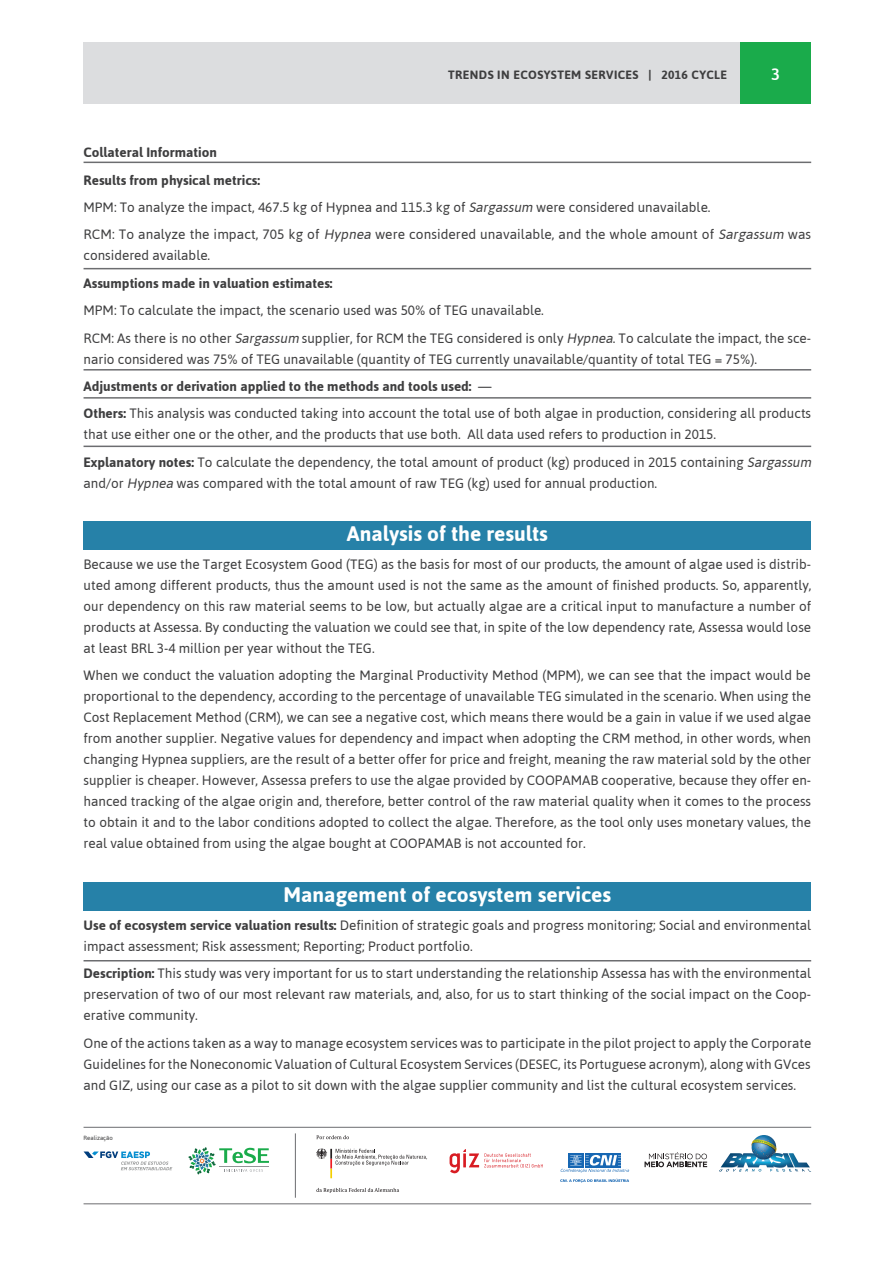
<style>
.page{position:relative;width:893px;height:1263px;background:#fff}
.page>*{position:absolute;margin:0;border:0;box-sizing:border-box;transform-origin:0 0}
.t1{font:700 21px "Asap";color:#fff}
.t2{font:500 16.5px "Asap";color:#fff}
.t3{font:13.5px/21px "Asap";color:#3e3e3f}
.t4{font:700 13.5px "Asap";color:#3e3e3f}
.t5{font:700 12px "Asap";letter-spacing:.035em;color:#3e3e3f}
.t6{font:6px "Asap";color:#3e3e3f}
.s1{font-weight:700}
.s2{font-style:italic}
</style>
<div class="page">
<div style="left:84px;top:43px;width:727px;height:61px;background:#dcdddf"></div>
<div style="left:740px;top:43px;width:71px;height:61px;background:#1aab4b"></div>
<hr style="left:84px;top:369px;width:727px;height:2px;background:#6c6d70">
<hr style="left:84px;top:268px;width:727px;height:1px;background:#6c6d70">
<hr style="left:84px;top:162px;width:727px;height:1px;background:#6c6d70">
<hr style="left:84px;top:397px;width:727px;height:2px;background:#6c6d70">
<hr style="left:84px;top:446px;width:727px;height:1px;background:#6c6d70">
<div style="left:84px;top:521px;width:727px;height:29px;background:#2681a8"></div>
<div style="left:84px;top:882px;width:727px;height:29px;background:#2681a8"></div>
<hr style="left:84px;top:960px;width:727px;height:1px;background:#6c6d70">
<hr style="left:84px;top:1203px;width:727px;height:1px;background:#6c6d70">
<hr style="left:84px;top:1127px;width:727px;height:1px;background:#6c6d70">
<svg style="left:316px;top:1148px;width:111px;height:30px"></svg>
<svg style="left:316px;top:1135px;width:33px;height:4px"></svg>
<svg style="left:316px;top:1188px;width:83px;height:5px"></svg>
<svg style="left:450px;top:1149px;width:93px;height:24px"></svg>
<svg style="left:752px;top:1135px;width:24px;height:24px"></svg>
<svg style="left:719px;top:1139px;width:91px;height:32px"></svg>
<svg style="left:644px;top:1152px;width:63px;height:15px"></svg>
<div style="left:586px;top:1153px;width:35px;height:14px;background:#1767b3"></div>
<div style="left:568px;top:1153px;width:16px;height:14px;background:#1767b3"></div>
<svg style="left:560px;top:1155px;width:69px;height:27px"></svg>
<svg style="left:188px;top:1147px;width:81px;height:27px"></svg>
<svg style="left:84px;top:1151px;width:88px;height:19px"></svg>
<hr style="left:295px;top:1133px;width:1px;height:65px;background:#6c6d70">
<p class="t5" style="left:448px;top:67px;width:280px">TRENDS IN ECOSYSTEM SERVICES | 2016 CYCLE</p>
<p class="t2" style="left:771px;top:63px;width:10px">3</p>
<p class="t3" style="left:84px;top:138px;width:729px;line-height:27.5px"><span class="s1">Collateral Information<br>Results from physical metrics:<br></span>MPM: To analyze the impact, 467.5 kg of Hypnea and 115.3 kg of <span class="s2">Sargassum</span> were considered unavailable.<br>RCM: To analyze the impact, 705 kg of <span class="s2">Hypnea</span> were considered unavailable, and the whole amount of <span class="s2">Sargassum</span> was</p>
<p class="t3" style="left:84px;top:245px;width:128px">considered available.</p>
<p class="t4" style="left:84px;top:274px;width:251px">Assumptions made in valuation estimates:</p>
<p class="t3" style="left:84px;top:296px;width:729px;line-height:27.5px">MPM: To calculate the impact, the scenario used was 50% of TEG unavailable.<br>RCM: As there is no other <span class="s2">Sargassum</span> supplier, for RCM the TEG considered is only <span class="s2">Hypnea</span>. To calculate the impact, the sce-</p>
<p class="t3" style="left:84px;top:345px;width:729px;line-height:27.5px">nario considered was 75% of TEG unavailable (quantity of TEG currently unavailable/quantity of total TEG = 75%).<br><span class="s1">Adjustments or derivation applied to the methods and tools used:</span> —<br><span class="s1">Others:</span> This analysis was conducted taking into account the total use of both algae in production, considering all products</p>
<p class="t3" style="left:84px;top:420px;width:732px;line-height:27.5px">that use either one or the other, and the products that use both. All data used refers to production in 2015.<br><span class="s1">Explanatory notes:</span> To calculate the dependency, the total amount of product (kg) produced in 2015 containing <span class="s2">Sargassum</span></p>
<p class="t3" style="left:84px;top:472px;width:575px">and/or <span class="s2">Hypnea</span> was compared with the total amount of raw TEG (kg) used for annual production.</p>
<h1 class="t1" style="left:347px;top:520px;width:202px">Analysis of the results</h1>
<p class="t3" style="left:84px;top:553px;width:730px;text-align:justify">Because we use the Target Ecosystem Good (TEG) as the basis for most of our products, the amount of algae used is distrib&shy;uted among different products, thus the amount used is not the same as the amount of finished products. So, apparently, our dependency on this raw material seems to be low, but actually algae are a critical input to manufacture a number of products at Assessa. By conducting the valuation we could see that, in spite of the low dependency rate, Assessa would lose at least BRL 3-4 million per year without the TEG.</p>
<p class="t3" style="left:84px;top:664px;width:729px;text-align:justify">When we conduct the valuation adopting the Marginal Productivity Method (MPM), we can see that the impact would be proportional to the dependency, according to the percentage of unavailable TEG simulated in the scenario. When using the Cost Replacement Method (CRM), we can see a negative cost, which means there would be a gain in value if we used algae from another supplier. Negative values for dependency and impact when adopting the CRM method, in other words, when changing Hypnea suppliers, are the result of a better offer for price and freight, meaning the raw material sold by the other supplier is cheaper. However, Assessa prefers to use the algae provided by COOPAMAB cooperative, because they offer en&shy;hanced tracking of the algae origin and, therefore, better control of the raw material quality when it comes to the process to obtain it and to the labor conditions adopted to collect the algae. Therefore, as the tool only uses monetary values, the real value obtained from using the algae bought at COOPAMAB is not accounted for.</p>
<h1 class="t1" style="left:283px;top:881px;width:329px">Management of ecosystem services</h1>
<p class="t3" style="left:84px;top:914px;width:729px"><span class="s1">Use of ecosystem service valuation results:</span> Definition of strategic goals and progress monitoring; Social and environmental impact assessment; Risk assessment; Reporting; Product portfolio.</p>
<p class="t3" style="left:84px;top:962px;width:729px;text-align:justify"><span class="s1">Description:</span> This study was very important for us to start understanding the relationship Assessa has with the environmental preservation of two of our most relevant raw materials, and, also, for us to start thinking of the social impact on the Coop&shy;erative community.</p>
<p class="t3" style="left:84px;top:1032px;width:729px;text-align:justify">One of the actions taken as a way to manage ecosystem services was to participate in the pilot project to apply the Corporate Guidelines for the Noneconomic Valuation of Cultural Ecosystem Services (DESEC, its Portuguese acronym), along with GVces and GIZ, using our case as a pilot to sit down with the algae supplier community and list the cultural ecosystem services.</p>
<p class="t6" style="left:84px;top:1134px;width:31px">Realização</p>
</div>
